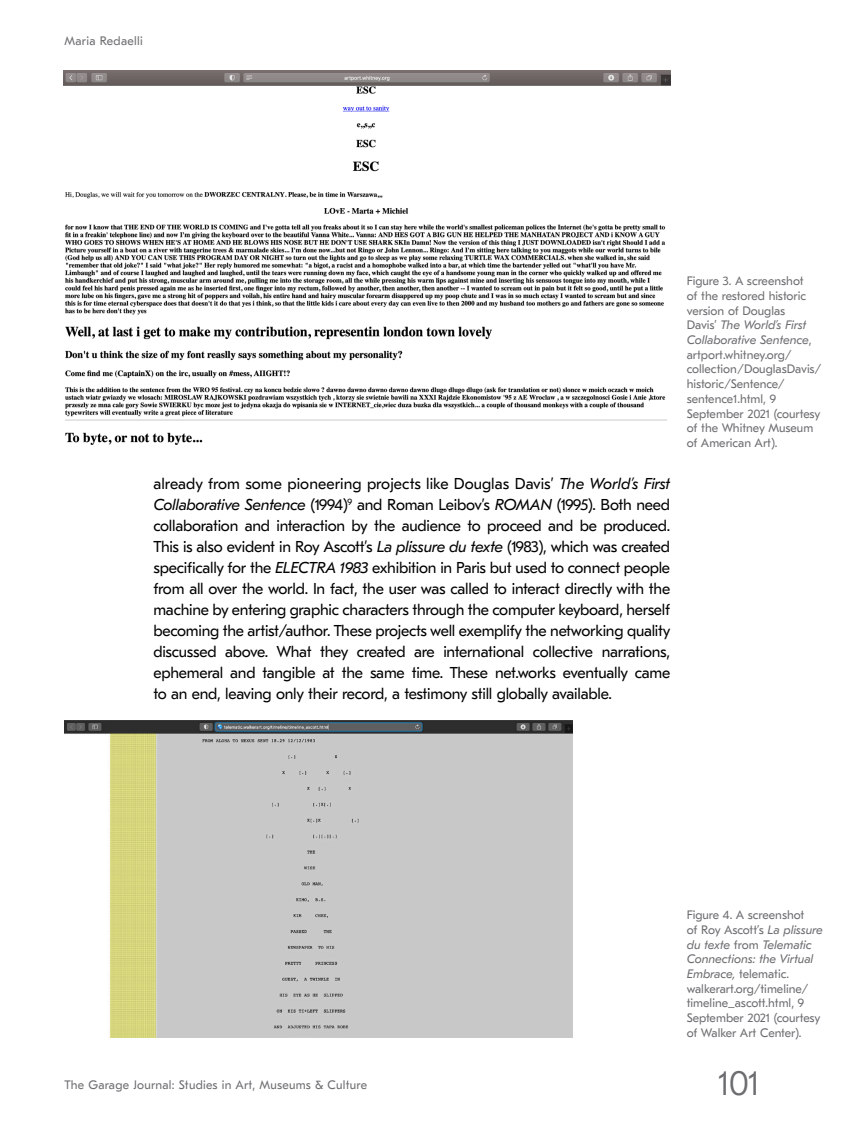
<style>
.page{position:relative;width:844px;height:1141px;background:#fff}
.page>*{position:absolute;margin:0;border:0;box-sizing:border-box;transform-origin:0 0}
.t1{font:300 35px "GT Eesti Pro Text";color:#6c6d70}
.t2{font:15.75px/21px "GT Eesti Pro Text";letter-spacing:-.015em;color:#000;text-align:justify}
.t3{font:12.25px/14.7px "GT Eesti Pro Text";color:#6c6d70}
.t4{font:12.25px "GT Eesti Pro Text";letter-spacing:.02em;color:#6c6d70}
.s1{font-style:italic}
</style>
<div class="page">
<img style="left:64px;top:70px;width:606px;height:375px">
<img style="left:64px;top:720px;width:508px;height:317px">
<p class="t4" style="left:64px;top:34px;width:80px">Maria Redaelli</p>
<p class="t2" style="left:153px;top:474px;width:518px">already from some pioneering projects like Douglas Davis’ <span class="s1">The World’s First Collaborative Sentence</span> (1994)<sup>9</sup> and Roman Leibov’s <span class="s1">ROMAN</span> (1995). Both need collaboration and interaction by the audience to proceed and be produced.<br>This is also evident in Roy Ascott’s <span class="s1">La plissure du texte</span> (1983), which was created specifically for the <span class="s1">ELECTRA 1983</span> exhibition in Paris but used to connect people from all over the world. In fact, the user was called to interact directly with the machine by entering graphic characters through the computer keyboard, herself becoming the artist/author. These projects well exemplify the networking quality discussed above. What they created are international collective narrations, ephemeral and tangible at the same time. These net.works eventually came to an end, leaving only their record, a testimony still globally available.</p>
<p class="t3" style="left:686px;top:274px;width:136px">Figure 3. A screenshot<br>of the restored historic version of Douglas<br>Davis’ <span class="s1">The World’s First<br>Collaborative Sentence</span>, artport.whitney.org/ collection/DouglasDavis/ historic/Sentence/ sentence1.html, 9<br>September 2021 (courtesy of the Whitney Museum of American Art).</p>
<p class="t3" style="left:686px;top:908px;width:137px">Figure 4. A screenshot<br>of Roy Ascott’s <span class="s1">La plissure du texte</span> from <span class="s1">Telematic<br>Connections: the Virtual<br>Embrace,</span> telematic. walkerart.org/timeline/ timeline_ascott.html, 9<br>September 2021 (courtesy of Walker Art Center).</p>
<p class="t4" style="left:64px;top:1078px;width:304px">The Garage Journal: Studies in Art, Museums &amp; Culture</p>
<h1 class="t1" style="left:717px;top:1063px;width:43px">101</h1>
</div>
